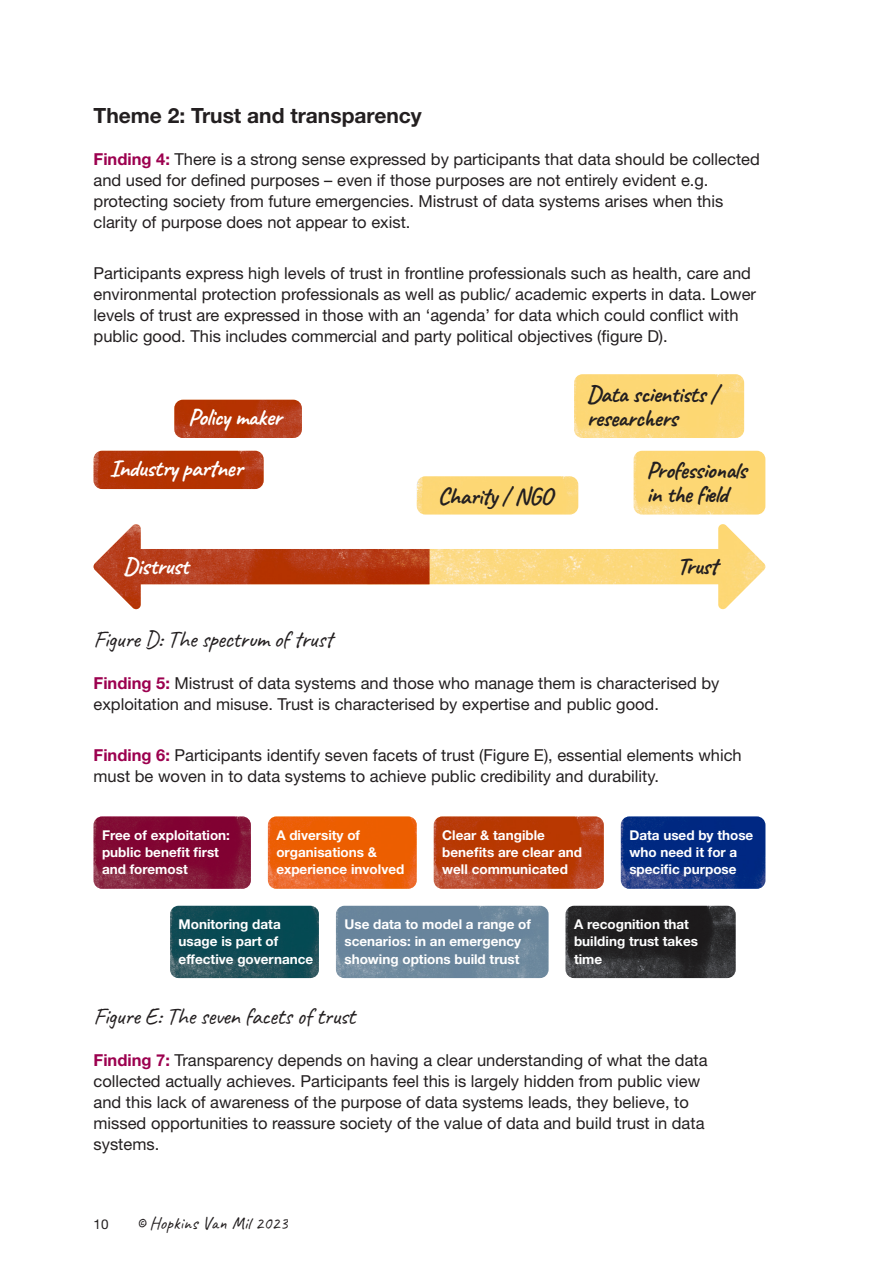
<style>
.page{position:relative;width:893px;height:1263px;background:#fff}
.page>*{position:absolute;margin:0;border:0;box-sizing:border-box;transform-origin:0 0}
.t1{font:700 24px/24px "Caveat";letter-spacing:-.025em;color:#231f20}
.t2{font:24px "Caveat";letter-spacing:-.025em;color:#231f20}
.t3{font:700 24px "Caveat";letter-spacing:-.025em;color:#fff}
.t4{font:700 21px "Helvetica Neue LT";color:#231f20}
.t5{font:18px "Caveat";letter-spacing:.005em;color:#231f20}
.t6{font:16.5px/21px "Helvetica Neue LT";color:#231f20}
.t7{font:700 13.5px/17.2px "Helvetica Neue LT";color:#fff}
.t8{font:13.5px "Helvetica Neue LT";color:#231f20}
.s1{font-weight:700;color:#9c004f}
.s2{font-family:"Helvetica LT Pro"}
.s3{font-style:inherit}
</style>
<div class="page">
<img style="left:429px;top:524px;width:336px;height:85px">
<img style="left:94px;top:524px;width:335px;height:85px">
<img style="left:174px;top:400px;width:128px;height:38px">
<img style="left:574px;top:374px;width:170px;height:64px">
<img style="left:634px;top:451px;width:131px;height:63px">
<img style="left:94px;top:451px;width:170px;height:38px">
<img style="left:417px;top:476px;width:161px;height:38px">
<img style="left:94px;top:816px;width:157px;height:73px">
<img style="left:268px;top:816px;width:149px;height:73px">
<img style="left:170px;top:906px;width:149px;height:72px">
<img style="left:434px;top:816px;width:170px;height:73px">
<img style="left:336px;top:906px;width:213px;height:72px">
<img style="left:621px;top:816px;width:144px;height:73px">
<img style="left:566px;top:906px;width:170px;height:72px">
<p class="t4" style="left:94px;top:102px;width:330px">Theme 2: Trust and transparency</p>
<p class="t6" style="left:94px;top:148px;width:668px"><span class="s1">Finding 4:</span> There is a strong sense expressed by participants that data should be collected and used for defined purposes – even if those purposes are not entirely evident e.g. protecting society from future emergencies. Mistrust of data systems arises when this clarity of purpose does not appear to exist.</p>
<p class="t6" style="left:94px;top:262px;width:664px">Participants express high levels of trust in frontline professionals such as health, care and environmental protection professionals as well as public/ academic experts in data. Lower levels of trust are expressed in those with an ‘agenda’ for data which could conflict with public good. This includes commercial and party political objectives (figure D).</p>
<p class="t3" style="left:188px;top:402px;width:95px">Policy maker</p>
<p class="t3" style="left:109px;top:453px;width:135px">Industry partner</p>
<p class="t1" style="left:438px;top:484px;width:116px">Charity / NGO</p>
<p class="t1" style="left:587px;top:382px;width:133px">Data scientists / researchers</p>
<p class="t1" style="left:646px;top:458px;width:102px">Professionals in the field</p>
<p class="t3" style="left:123px;top:551px;width:67px">Distrust</p>
<p class="t1" style="left:677px;top:554px;width:42px">Trust</p>
<p class="t2" style="left:94px;top:624px;width:241px">Figure D: The spectrum of trust</p>
<p class="t6" style="left:94px;top:673px;width:627px"><span class="s1">Finding 5:</span> Mistrust of data systems and those who manage them is characterised by exploitation and misuse. Trust is characterised by expertise and public good.</p>
<p class="t6" style="left:94px;top:744px;width:650px"><span class="s1">Finding 6:</span> Participants identify seven facets of trust (Figure E), essential elements which must be woven in to data systems to achieve public credibility and durability.</p>
<p class="t7" style="left:102px;top:826px;width:129px">Free of exploitation: public benefit first and foremost</p>
<p class="t7" style="left:276px;top:826px;width:129px">A diversity of organisations &amp; experience involved</p>
<p class="t7" style="left:442px;top:826px;width:141px">Clear &amp; tangible benefits are clear and well communicated</p>
<p class="t7" style="left:629px;top:826px;width:126px">Data used by those who need it for a specific purpose</p>
<p class="t7" style="left:179px;top:915px;width:136px">Monitoring data usage is part of effective governance</p>
<p class="t7" style="left:344px;top:915px;width:188px">Use data to model a range of scenarios: in an emergency showing options build trust</p>
<p class="t7" style="left:574px;top:915px;width:125px">A recognition that building trust takes time</p>
<p class="t2" style="left:94px;top:1000px;width:263px">Figure E: The seven facets of trust</p>
<p class="t6" style="left:94px;top:1049px;width:615px"><span class="s1">Finding 7:</span> Transparency depends on having a clear understanding of what the data collected actually achieves. Participants feel this is largely hidden from public view and this lack of awareness of the purpose of data systems leads, they beli<span class="s2">e</span>ve, to missed opportunities to reassure society of the value of data and build trust in data systems.</p>
<p class="t8" style="left:94px;top:1216px;width:17px">10</p>
<p class="t5" style="left:136px;top:1212px;width:153px">© Hopkins Van Mil 202<span class="s3">3</span></p>
</div>
